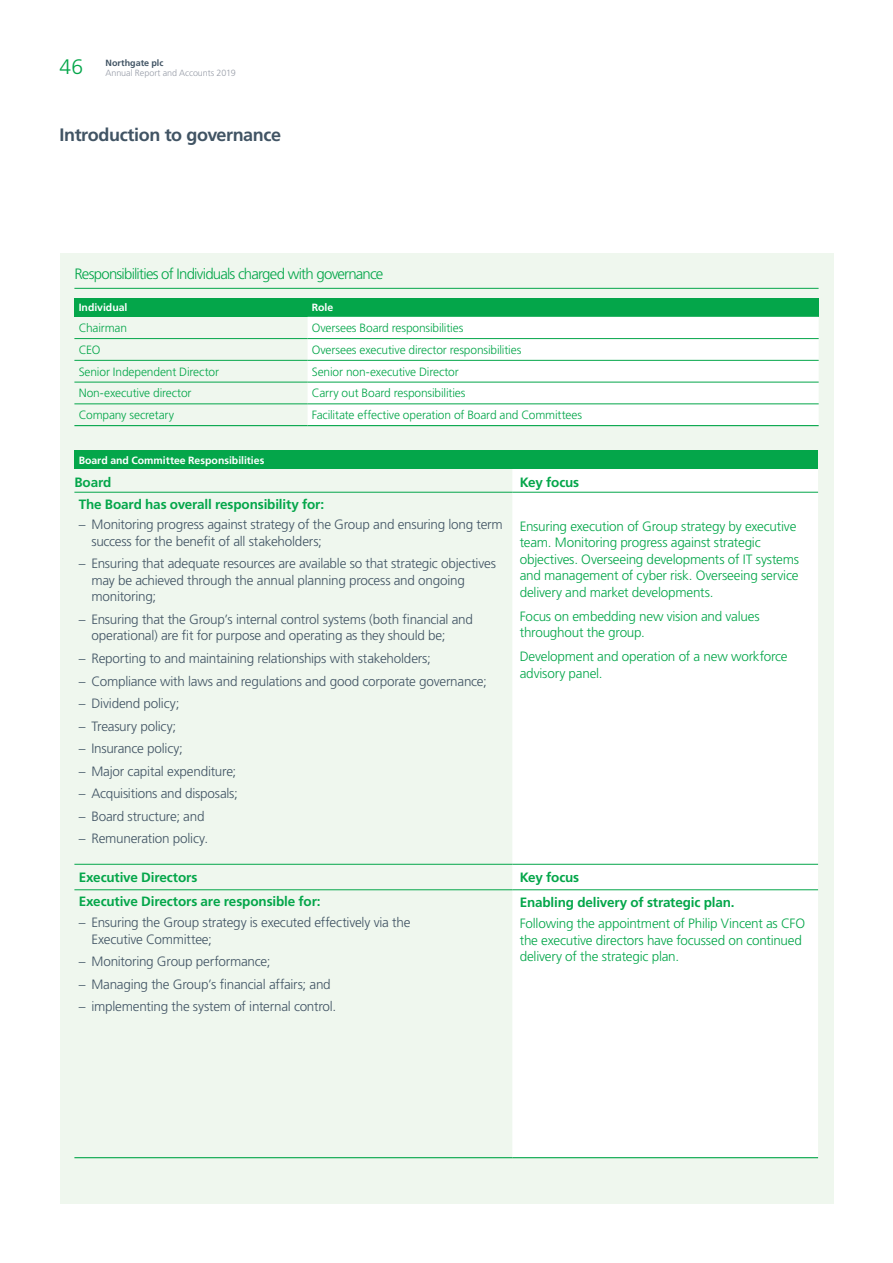
<style>
.page{position:relative;width:893px;height:1263px;background:#fff}
.page>*{position:absolute;margin:0;border:0;box-sizing:border-box;transform-origin:0 0}
.t1{font:300 21px "Frutiger LT Std";color:#04a64a}
.t2{font:700 18px "Frutiger LT Std";letter-spacing:-.025em;color:#415464}
.t3{font:300 15px "Frutiger LT Std";letter-spacing:-.05em;color:#04a64a}
.t4{font:300 13.5px/16.5px "Frutiger LT Std";letter-spacing:-.02em;color:#415464}
.t5{font:300 13.5px/16.5px "Frutiger LT Std";letter-spacing:-.015em;color:#04a64a}
.t6{font:700 13.5px "Frutiger LT Std";letter-spacing:-.01em;color:#04a64a}
.t7{font:300 12px "Frutiger LT Std";letter-spacing:-.01em;color:#04a64a}
.t8{font:700 10.5px "Frutiger LT Std";color:#fff}
.t9{font:300 9px "Frutiger LT Std";letter-spacing:-.005em;color:#989da8}
.t10{font:700 9px "Frutiger LT Std";letter-spacing:.005em;color:#415464}
</style>
<div class="page">
<div style="left:60px;top:253px;width:773px;height:950px;background:#eff7ee"></div>
<hr style="left:74px;top:288px;width:745px;height:1px;background:#04a64a">
<div style="left:74px;top:298px;width:234px;height:19px;background:#04a64a"></div>
<div style="left:308px;top:298px;width:511px;height:19px;background:#04a64a"></div>
<div style="left:308px;top:317px;width:511px;height:108px;background:#fff"></div>
<hr style="left:74px;top:338px;width:234px;height:1px;background:#04a64a">
<hr style="left:308px;top:338px;width:511px;height:1px;background:#04a64a">
<hr style="left:74px;top:360px;width:234px;height:1px;background:#04a64a">
<hr style="left:308px;top:360px;width:511px;height:1px;background:#04a64a">
<hr style="left:74px;top:382px;width:234px;height:1px;background:#04a64a">
<hr style="left:308px;top:382px;width:511px;height:1px;background:#04a64a">
<hr style="left:74px;top:404px;width:234px;height:1px;background:#04a64a">
<hr style="left:308px;top:404px;width:511px;height:1px;background:#04a64a">
<hr style="left:74px;top:425px;width:234px;height:1px;background:#04a64a">
<hr style="left:308px;top:425px;width:511px;height:1px;background:#04a64a">
<div style="left:74px;top:450px;width:438px;height:19px;background:#04a64a"></div>
<div style="left:512px;top:450px;width:306px;height:19px;background:#04a64a"></div>
<div style="left:512px;top:469px;width:306px;height:688px;background:#fff"></div>
<hr style="left:74px;top:492px;width:438px;height:1px;background:#04a64a">
<hr style="left:512px;top:492px;width:306px;height:1px;background:#04a64a">
<hr style="left:74px;top:889px;width:438px;height:1px;background:#04a64a">
<hr style="left:74px;top:864px;width:438px;height:1px;background:#04a64a">
<hr style="left:512px;top:864px;width:306px;height:1px;background:#04a64a">
<hr style="left:512px;top:889px;width:306px;height:1px;background:#04a64a">
<hr style="left:74px;top:1157px;width:438px;height:1px;background:#04a64a">
<hr style="left:512px;top:1157px;width:306px;height:1px;background:#04a64a">
<h1 class="t1" style="left:60px;top:55px;width:25px">46</h1>
<p class="t10" style="left:105px;top:57px;width:60px">Northgate plc</p>
<p class="t9" style="left:105px;top:68px;width:132px">Annual Report and Accounts 2019</p>
<h2 class="t2" style="left:60px;top:124px;width:223px">Introduction to governance</h2>
<p class="t3" style="left:74px;top:265px;width:311px">Responsibilities of Individuals charged with governance</p>
<p class="t8" style="left:79px;top:301px;width:50px">Individual</p>
<p class="t8" style="left:312px;top:301px;width:23px">Role</p>
<p class="t7" style="left:79px;top:321px;width:50px">Chairman</p>
<p class="t7" style="left:312px;top:321px;width:153px">Oversees Board responsibilities</p>
<p class="t7" style="left:79px;top:343px;width:23px">CEO</p>
<p class="t7" style="left:312px;top:343px;width:211px">Oversees executive director responsibilities</p>
<p class="t7" style="left:79px;top:365px;width:142px">Senior Independent Director</p>
<p class="t7" style="left:312px;top:365px;width:149px">Senior non-executive Director</p>
<p class="t7" style="left:79px;top:387px;width:114px">Non-executive director</p>
<p class="t7" style="left:312px;top:387px;width:155px">Carry out Board responsibilities</p>
<p class="t7" style="left:79px;top:408px;width:97px">Company secretary</p>
<p class="t7" style="left:312px;top:408px;width:272px">Facilitate effective operation of Board and Committees</p>
<p class="t8" style="left:79px;top:454px;width:187px">Board and Committee Responsibilities</p>
<p class="t6" style="left:74px;top:474px;width:39px">Board</p>
<p class="t6" style="left:520px;top:474px;width:61px">Key focus</p>
<p class="t6" style="left:79px;top:496px;width:247px">The Board has overall responsibility for:</p>
<p class="t4" style="left:91px;top:517px;width:413px;text-indent:-13px">– Monitoring progress against strategy of the Group and ensuring long term success for the benefit of all stakeholders;</p>
<p class="t4" style="left:91px;top:556px;width:406px;text-indent:-13px">– Ensuring that adequate resources are available so that strategic objectives may be achieved through the annual planning process and ongoing monitoring;</p>
<p class="t4" style="left:91px;top:611px;width:383px;text-indent:-13px">– Ensuring that the Group’s internal control systems (both financial and operational) are fit for purpose and operating as they should be;</p>
<p class="t4" style="left:79px;top:650px;width:354px">– Reporting to and maintaining relationships with stakeholders;</p>
<p class="t4" style="left:79px;top:673px;width:410px">– Compliance with laws and regulations and good corporate governance;</p>
<p class="t4" style="left:79px;top:695px;width:102px">– Dividend policy;</p>
<p class="t4" style="left:79px;top:718px;width:99px">– Treasury policy;</p>
<p class="t4" style="left:79px;top:740px;width:106px">– Insurance policy;</p>
<p class="t4" style="left:79px;top:763px;width:159px">– Major capital expenditure;</p>
<p class="t4" style="left:79px;top:785px;width:161px">– Acquisitions and disposals;</p>
<p class="t4" style="left:79px;top:808px;width:127px">– Board structure; and</p>
<p class="t4" style="left:79px;top:830px;width:131px">– Remuneration policy.</p>
<p class="t5" style="left:520px;top:518px;width:281px">Ensuring execution of Group strategy by executive team. Monitoring progress against strategic objectives. Overseeing developments of IT systems and management of cyber risk. Overseeing service delivery and market developments.</p>
<p class="t5" style="left:520px;top:608px;width:241px">Focus on embedding new vision and values throughout the group.</p>
<p class="t5" style="left:520px;top:648px;width:269px">Development and operation of a new workforce advisory panel.</p>
<p class="t6" style="left:79px;top:869px;width:120px">Executive Directors</p>
<p class="t6" style="left:520px;top:869px;width:61px">Key focus</p>
<p class="t6" style="left:79px;top:894px;width:243px">Executive Directors are responsible for:</p>
<p class="t4" style="left:91px;top:914px;width:321px;text-indent:-13px">– Ensuring the Group strategy is executed effectively via the<br>Executive Committee;</p>
<p class="t4" style="left:79px;top:953px;width:193px">– Monitoring Group performance;</p>
<p class="t4" style="left:79px;top:976px;width:254px">– Managing the Group’s financial affairs; and</p>
<p class="t4" style="left:79px;top:998px;width:259px">– implementing the system of internal control.</p>
<p class="t6" style="left:520px;top:895px;width:216px">Enabling delivery of strategic plan.</p>
<p class="t5" style="left:520px;top:915px;width:287px">Following the appointment of Philip Vincent as CFO the executive directors have focussed on continued delivery of the strategic plan.</p>
</div>
